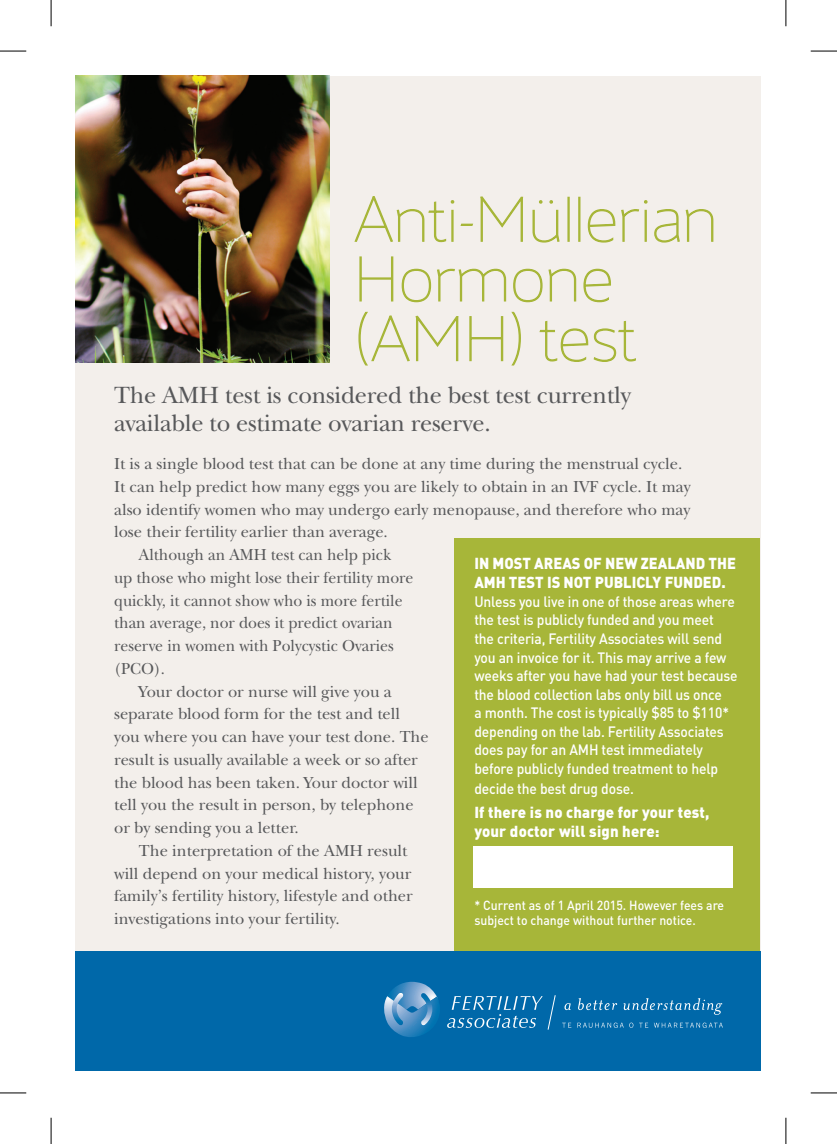
<style>
.page{position:relative;width:837px;height:1144px;background:#fff}
.page>*{position:absolute;margin:0;border:0;box-sizing:border-box;transform-origin:0 0}
.t1{font:24.5px/28px "New Baskerville";letter-spacing:-.01em;color:#57585a}
.t2{font:16.62px "New Baskerville";color:#57585a}
.t3{font:16.62px "New Baskerville";color:#57585a;scale:.95 1}
.t4{font:900 15.75px/19.2px "DIN";color:#fff;scale:.93 1}
.t5{font:900 15.75px/19.2px "DIN";color:#fff;scale:.95 1}
.t6{font:500 14.88px/18.6px "DIN";letter-spacing:-.01em;color:#fff;scale:.93 1}
.t7{font:500 13.12px/14.9px "DIN";color:#fff;scale:.93 1}
</style>
<div class="page">
<div style="left:76px;top:76px;width:684px;height:992px;background:#f3efeb"></div>
<svg style="left:354px;top:196px;width:119px;height:47px"></svg>
<svg style="left:480px;top:196px;width:43px;height:46px"></svg>
<svg style="left:532px;top:200px;width:28px;height:43px"></svg>
<div style="left:567px;top:197px;width:2px;height:45px;border:1px solid #a7b639"></div>
<div style="left:578px;top:197px;width:2px;height:45px;border:1px solid #a7b639"></div>
<svg style="left:587px;top:200px;width:126px;height:43px"></svg>
<svg style="left:359px;top:256px;width:35px;height:46px"></svg>
<svg style="left:401px;top:268px;width:105px;height:35px"></svg>
<svg style="left:513px;top:268px;width:63px;height:35px"></svg>
<svg style="left:583px;top:268px;width:28px;height:35px"></svg>
<svg style="left:358px;top:311px;width:101px;height:55px"></svg>
<svg style="left:469px;top:316px;width:35px;height:46px"></svg>
<svg style="left:511px;top:311px;width:10px;height:55px"></svg>
<svg style="left:539px;top:320px;width:97px;height:42px"></svg>
<div style="left:454px;top:538px;width:305px;height:495px;background:#a7b639"></div>
<img style="left:76px;top:76px;width:253px;height:286px">
<div style="left:473px;top:846px;width:259px;height:42px;background:#fff"></div>
<div style="left:76px;top:951px;width:684px;height:119px;background:#0068a9"></div>
<svg style="left:384px;top:982px;width:55px;height:55px"></svg>
<svg style="left:564px;top:1003px;width:6px;height:7px"></svg>
<svg style="left:578px;top:998px;width:39px;height:12px"></svg>
<svg style="left:623px;top:998px;width:99px;height:17px"></svg>
<svg style="left:562px;top:1023px;width:9px;height:5px"></svg>
<svg style="left:577px;top:1022px;width:46px;height:6px"></svg>
<svg style="left:629px;top:1022px;width:4px;height:6px"></svg>
<svg style="left:639px;top:1022px;width:83px;height:6px"></svg>
<svg style="left:447px;top:995px;width:108px;height:35px"></svg>
<svg style="left:0;top:51px;width:26px;height:1px"></svg>
<svg style="left:810px;top:51px;width:26px;height:1px"></svg>
<svg style="left:0;top:1092px;width:26px;height:1px"></svg>
<svg style="left:810px;top:1092px;width:26px;height:1px"></svg>
<svg style="left:51px;top:0;width:1px;height:26px"></svg>
<svg style="left:51px;top:1118px;width:1px;height:26px"></svg>
<svg style="left:785px;top:0;width:1px;height:26px"></svg>
<svg style="left:785px;top:1118px;width:1px;height:26px"></svg>
<h1 class="t1" style="left:114px;top:382px;width:518px">The AMH test is considered the best test currently available to estimate ovarian reserve.</h1>
<p class="t2" style="left:114px;top:454px;width:569px">It is a single blood test that can be done at any time during the menstrual cycle.</p>
<p class="t2" style="left:114px;top:477px;width:578px">It can help predict how many eggs you are likely to obtain in an IVF cycle. It may</p>
<p class="t2" style="left:114px;top:499px;width:577px">also identify women who may undergo early menopause, and therefore who may</p>
<p class="t2" style="left:114px;top:522px;width:275px">lose their fertility earlier than average.</p>
<p class="t3" style="left:139px;top:545px;width:267px">Although an AMH test can help pick</p>
<p class="t3" style="left:114px;top:568px;width:316px">up those who might lose their fertility more</p>
<p class="t3" style="left:114px;top:590px;width:305px">quickly, it cannot show who is more fertile</p>
<p class="t3" style="left:114px;top:613px;width:294px">than average, nor does it predict ovarian</p>
<p class="t3" style="left:114px;top:636px;width:296px">reserve in women with Polycystic Ovaries</p>
<p class="t3" style="left:114px;top:659px;width:55px">(PCO).</p>
<p class="t2" style="left:139px;top:681px;width:254px">Your doctor or nurse will give you a</p>
<p class="t2" style="left:114px;top:704px;width:287px">separate blood form for the test and tell</p>
<p class="t2" style="left:114px;top:727px;width:316px">you where you can have your test done. The</p>
<p class="t2" style="left:114px;top:750px;width:305px">result is usually available a week or so after</p>
<p class="t2" style="left:114px;top:772px;width:305px">the blood has been taken. Your doctor will</p>
<p class="t2" style="left:114px;top:795px;width:301px">tell you the result in person, by telephone</p>
<p class="t2" style="left:114px;top:818px;width:186px">or by sending you a letter.</p>
<p class="t2" style="left:139px;top:841px;width:270px">The interpretation of the AMH result</p>
<p class="t2" style="left:114px;top:863px;width:298px">will depend on your medical history, your</p>
<p class="t2" style="left:114px;top:886px;width:300px">family’s fertility history, lifestyle and other</p>
<p class="t2" style="left:114px;top:909px;width:227px">investigations into your fertility.</p>
<p class="t4" style="left:474px;top:553px;width:283px">In most areas of New Zealand the<br>AMH</p>
<p class="t4" style="left:509px;top:572px;width:234px">test is not publicly funded.</p>
<p class="t6" style="left:474px;top:592px;width:285px">Unless you live in one of those areas where the test is publicly funded and you meet<br>the criteria, Fertility Associates will send you an invoice for it. This may arrive a few weeks after you have had your test because the blood collection labs only bill us once<br>a month. The cost is typically $85 to $110* depending on the lab. Fertility Associates does pay for an AMH test immediately before publicly funded treatment to help</p>
<p class="t6" style="left:474px;top:779px;width:173px">decide the best drug dose.</p>
<p class="t5" style="left:474px;top:802px;width:249px">If there is no charge for your test, your doctor will sign here:</p>
<p class="t7" style="left:474px;top:897px;width:270px">* Current as of 1 April 2015. However fees are subject to change without further notice.</p>
</div>
